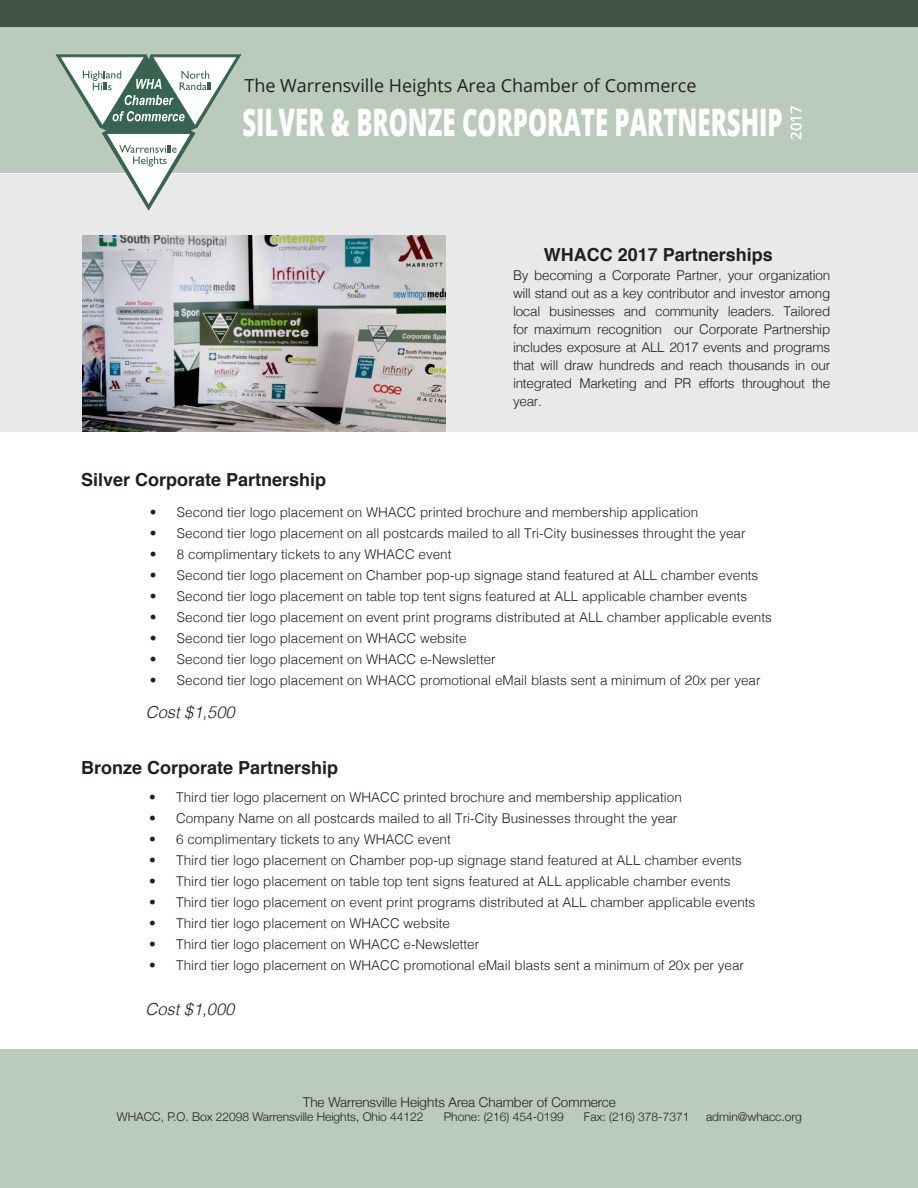
<style>
.page{position:relative;width:918px;height:1188px;background:#fff}
.page>*{position:absolute;margin:0;border:0;box-sizing:border-box;transform-origin:0 0}
.t1{font:800 37.95px "Open Sans";color:#fff;scale:.63 1}
.t2{font:700 18px "Helvetica";color:#231f20}
.t3{font:18px "Open Sans";color:#231f20}
.t4{font:italic 300 16.5px "Helvetica";color:#231f20}
.t5{font:600 15px "Open Sans";color:#fff}
.t6{font:300 13.5px/18px "Helvetica";color:#231f20;text-align:justify}
.t7{font:300 13.5px "Helvetica Neue";color:#231f20}
.t8{font:300 12px "Helvetica Neue";color:#231f20}
</style>
<div class="page">
<div style="left:0;top:1050px;width:918px;height:138px;background:#bacbbb"></div>
<svg style="left:0;top:174px;width:918px;height:258px;background:#d3d3d4"></svg>
<div style="left:0;top:0;width:918px;height:173px;background:#bacbbb"></div>
<div style="left:0;top:0;width:918px;height:26px;background:#435446"></div>
<svg style="left:56px;top:54px;width:185px;height:157px"></svg>
<p class="t3" style="left:244px;top:73px;width:454px">The Warrensville Heights Area Chamber of Commerce</p>
<p class="t1" style="left:242px;top:93px;width:859px">SILVER &amp; BRONZE CORPORATE PARTNERSHIP</p>
<p class="t5" style="left:786px;top:140px;width:36px;rotate:-90deg">2017</p>
<p class="t2" style="left:544px;top:240px;width:231px">WHACC 2017 Partnerships</p>
<p class="t2" style="left:81px;top:466px;width:247px">Silver Corporate Partnership</p>
<p class="t6" style="left:513px;top:266px;width:319px">By becoming a Corporate Partner, your organization will stand out as a key contributor and investor among local businesses and community leaders. Tailored for maximum recognition our Corporate Partnership includes exposure at ALL 2017 events and programs that will draw hundreds and reach thousands in our integrated Marketing and PR efforts throughout the year.</p>
<p class="t6" style="left:150px;top:502px;width:550px">• Second tier logo placement on WHACC printed brochure and membership application</p>
<p class="t6" style="left:150px;top:523px;width:597px">• Second tier logo placement on all postcards mailed to all Tri-City businesses throught the year</p>
<p class="t6" style="left:150px;top:544px;width:303px">• 8 complimentary tickets to any WHACC event</p>
<p class="t6" style="left:150px;top:565px;width:610px">• Second tier logo placement on Chamber pop-up signage stand featured at ALL chamber events</p>
<p class="t6" style="left:150px;top:586px;width:599px">• Second tier logo placement on table top tent signs featured at ALL applicable chamber events</p>
<p class="t6" style="left:150px;top:607px;width:623px">• Second tier logo placement on event print programs distributed at ALL chamber applicable events</p>
<p class="t6" style="left:150px;top:628px;width:318px">• Second tier logo placement on WHACC website</p>
<p class="t6" style="left:150px;top:649px;width:347px">• Second tier logo placement on WHACC e-Newsletter</p>
<p class="t6" style="left:150px;top:670px;width:612px">• Second tier logo placement on WHACC promotional eMail blasts sent a minimum of 20x per year</p>
<p class="t4" style="left:146px;top:698px;width:90px">Cost $1,500</p>
<p class="t2" style="left:81px;top:753px;width:259px">Bronze Corporate Partnership</p>
<p class="t6" style="left:149px;top:788px;width:534px">• Third tier logo placement on WHACC printed brochure and membership application</p>
<p class="t6" style="left:149px;top:809px;width:530px">• Company Name on all postcards mailed to all Tri-City Businesses throught the year</p>
<p class="t6" style="left:149px;top:830px;width:303px">• 6 complimentary tickets to any WHACC event</p>
<p class="t6" style="left:149px;top:851px;width:594px">• Third tier logo placement on Chamber pop-up signage stand featured at ALL chamber events</p>
<p class="t6" style="left:149px;top:872px;width:583px">• Third tier logo placement on table top tent signs featured at ALL applicable chamber events</p>
<p class="t6" style="left:149px;top:893px;width:608px">• Third tier logo placement on event print programs distributed at ALL chamber applicable events</p>
<p class="t6" style="left:149px;top:914px;width:302px">• Third tier logo placement on WHACC website</p>
<p class="t6" style="left:149px;top:935px;width:332px">• Third tier logo placement on WHACC e-Newsletter</p>
<p class="t6" style="left:149px;top:956px;width:596px">• Third tier logo placement on WHACC promotional eMail blasts sent a minimum of 20x per year</p>
<p class="t4" style="left:145px;top:995px;width:90px">Cost $1,000</p>
<p class="t7" style="left:303px;top:1091px;width:315px">The Warrensville Heights Area Chamber of Commerce</p>
<p class="t8" style="left:117px;top:1107px;width:308px">WHACC, P.O. Box 22098 Warrensville Heights, Ohio 44122</p>
<p class="t8" style="left:444px;top:1107px;width:122px">Phone: (216) 454-0199</p>
<p class="t8" style="left:584px;top:1107px;width:107px">Fax: (216) 378-7371</p>
<p class="t8" style="left:706px;top:1107px;width:97px">admin@whacc.org</p>
</div>
